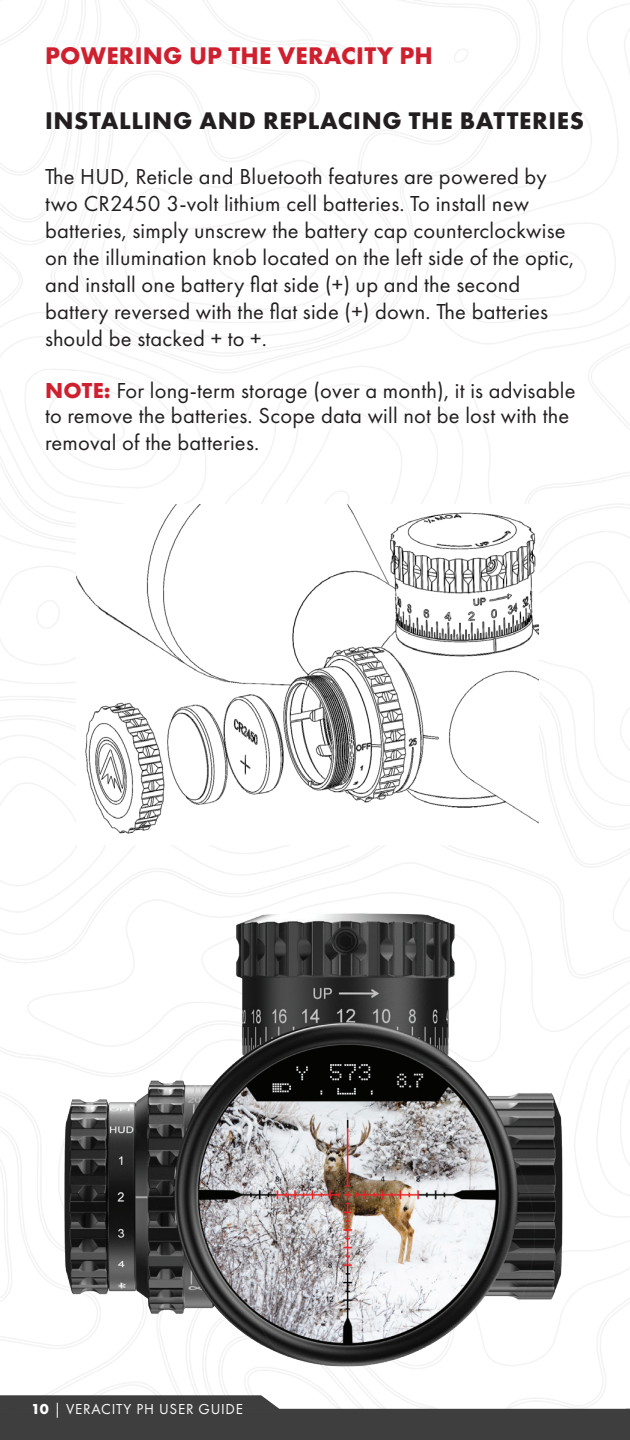
<style>
.page{position:relative;width:630px;height:1440px;background:#fff}
.page>*{position:absolute;margin:0;border:0;box-sizing:border-box;transform-origin:0 0}
.t1{font:700 25px "Futura PT";letter-spacing:.025em;color:#231f20}
.t2{font:700 25px "Futura PT";letter-spacing:.01em;color:#cf202f}
.t3{font:22.5px/27px "Futura PT";letter-spacing:.01em;color:#231f20}
.t4{font:15px "Futura PT";letter-spacing:.05em;color:#fff}
.s1{font-weight:700;color:#cf202f}
.s2{font-weight:700}
</style>
<div class="page">
<div style="left:0;top:1412px;width:630px;height:28px;background:#3e3e3f"></div>
<img style="left:0;top:0;width:630px;height:1412px">
<img style="left:60px;top:893px;width:510px;height:491px">
<img style="left:77px;top:504px;width:462px;height:341px">
<p class="t2" style="left:45px;top:40px;width:390px">POWERING UP THE VERACITY PH</p>
<p class="t1" style="left:45px;top:105px;width:541px">INSTALLING AND REPLACING THE BATTERIES</p>
<p class="t3" style="left:45px;top:162px;width:531px">The HUD, Reticle and Bluetooth features are powered by two CR2450 3-volt lithium cell batteries. To install new batteries, simply unscrew the battery cap counterclockwise on the illumination knob located on the left side of the optic, and install one battery flat side (+) up and the second battery reversed with the flat side (+) down. The batteries should be stacked + to +.</p>
<p class="t3" style="left:45px;top:377px;width:532px;line-height:25px"><span class="s1">NOTE:</span> For long-term storage (over a month), it is advisable to remove the batteries. Scope data will not be lost with the</p>
<p class="t3" style="left:45px;top:429px;width:216px">removal of the batteries.</p>
<p class="t4" style="left:31px;top:1400px;width:213px"><span class="s2">10</span> | VERACITY PH USER GUIDE</p>
</div>
